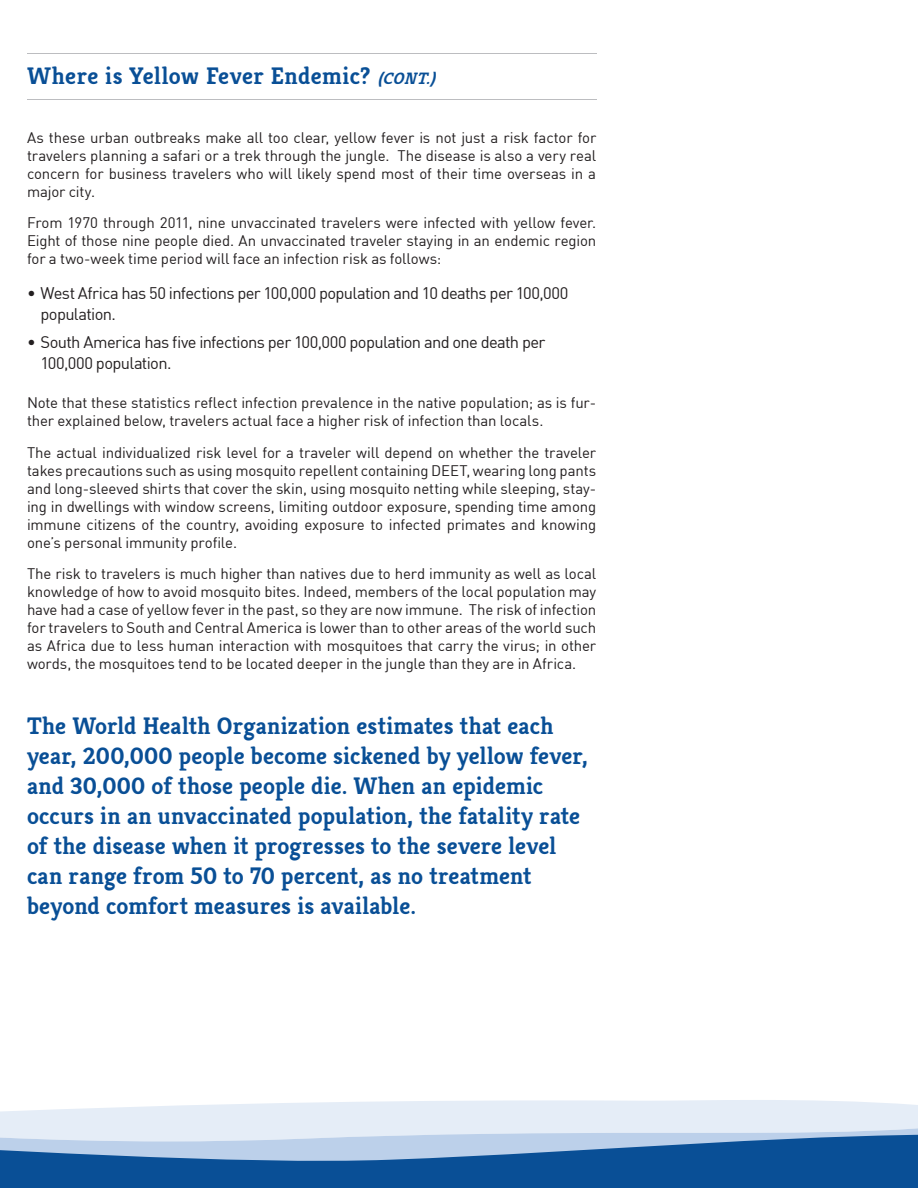
<style>
.page{position:relative;width:918px;height:1188px;background:#fff}
.page>*{position:absolute;margin:0;border:0;box-sizing:border-box;transform-origin:0 0}
.t1{font:700 24px/30px "Kreon";letter-spacing:.01em;color:#094f96}
.t2{font:16.5px/21px "DIN";letter-spacing:-.04em;color:#231f20}
.t3{font:15px/18px "DIN";letter-spacing:-.01em;color:#231f20;text-align:justify}
.s1{font-style:italic;font-size:16.5px}
</style>
<div class="page">
<hr style="left:27px;top:53px;width:569px;height:1px;background:#bcbdc0">
<hr style="left:27px;top:99px;width:569px;height:1px;background:#bcbdc0">
<svg style="left:0;top:1100px;width:918px;height:88px;background:#82a6cc"></svg>
<h1 class="t1" style="left:27px;top:61px;width:415px">Where is Yellow Fever Endemic? <span class="s1">(CONT.)</span></h1>
<p class="t3" style="left:27px;top:128px;width:571px">As these urban outbreaks make all too clear, yellow fever is not just a risk factor for travelers planning a safari or a trek through the jungle. The disease is also a very real concern for business travelers who will likely spend most of their time overseas in a major city.</p>
<p class="t3" style="left:27px;top:214px;width:571px">From 1970 through 2011, nine unvaccinated travelers were infected with yellow fever.<br>Eight of those nine people died. An unvaccinated traveler staying in an endemic region for a two-week time period will face an infection risk as follows:</p>
<p class="t2" style="left:40px;top:282px;width:529px;text-indent:-13px">• West Africa has 50 infections per 100,000 population and 10 deaths per 100,000 population.</p>
<p class="t2" style="left:40px;top:331px;width:506px;text-indent:-13px">• South America has five infections per 100,000 population and one death per<br>100,000 population.</p>
<p class="t3" style="left:27px;top:394px;width:571px">Note that these statistics reflect infection prevalence in the native population; as is fur&shy;ther explained below, travelers actual face a higher risk of infection than locals.</p>
<p class="t3" style="left:27px;top:443px;width:571px">The actual individualized risk level for a traveler will depend on whether the traveler takes precautions such as using mosquito repellent containing DEET, wearing long pants and long-sleeved shirts that cover the skin, using mosquito netting while sleeping, stay&shy;ing in dwellings with window screens, limiting outdoor exposure, spending time among immune citizens of the country, avoiding exposure to infected primates and knowing one’s personal immunity profile.</p>
<p class="t3" style="left:27px;top:565px;width:571px">The risk to travelers is much higher than natives due to herd immunity as well as local knowledge of how to avoid mosquito bites. Indeed, members of the local population may have had a case of yellow fever in the past, so they are now immune. The risk of infection for travelers to South and Central America is lower than to other areas of the world such as Africa due to less human interaction with mosquitoes that carry the virus; in other words, the mosquitoes tend to be located deeper in the jungle than they are in Africa.</p>
<p class="t1" style="left:27px;top:711px;width:562px">The World Health Organization estimates that each year, 200,000 people become sickened by yellow fever, and 30,000 of those people die. When an epidemic occurs in an unvaccinated population, the fatality rate of the disease when it progresses to the severe level can range from 50 to 70 percent, as no treatment beyond comfort measures is available.</p>
</div>
